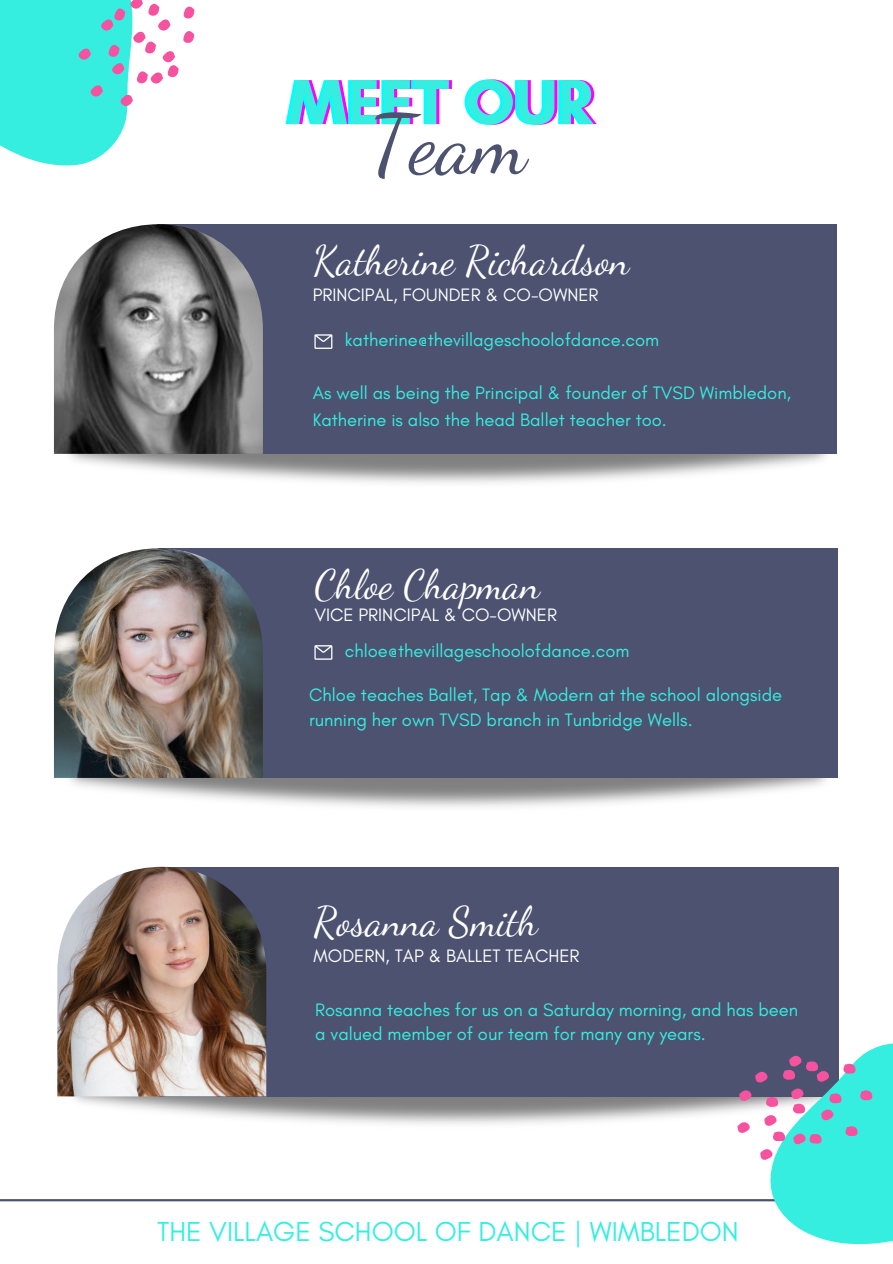
<style>
.page{position:relative;width:893px;height:1264px;background:#fff}
.page>*{position:absolute;margin:0;border:0;box-sizing:border-box;transform-origin:0 0}
.t1{font:82.5px "Dancing Script";color:#4c5270}
.t2{font:700 64.65px "Glacial Indifference";color:#f0f}
.t3{font:40.5px "Dancing Script";color:#fff}
.t4{font:40.35px "Dancing Script";color:#fff}
.t5{font:28.05px "Glacial Indifference";color:#36eee0}
.t6{font:18.3px/23.5px "Glacial Indifference";color:#36eee0}
.t7{font:18.3px "Glacial Indifference";color:#fff}
</style>
<div class="page">
<div style="left:157px;top:224px;width:679px;height:230px;background:#4c5270"></div>
<svg style="left:314px;top:334px;width:18px;height:15px"></svg>
<div style="left:158px;top:548px;width:679px;height:230px;background:#4c5270"></div>
<img style="left:54px;top:548px;width:209px;height:230px">
<img style="left:54px;top:224px;width:209px;height:230px">
<svg style="left:314px;top:645px;width:18px;height:14px"></svg>
<img style="left:63px;top:1096px;width:671px;height:28px">
<div style="left:159px;top:866px;width:679px;height:230px;background:#4c5270"></div>
<img style="left:57px;top:866px;width:209px;height:230px">
<hr style="left:0;top:1199px;width:892px;height:2px;background:#4c5270">
<svg style="left:0;top:0;width:195px;height:166px"></svg>
<svg style="left:734px;top:1013px;width:158px;height:232px"></svg>
<p class="t2" style="left:291px;top:63px;width:306px">MEET OUR</p>
<p class="t1" style="left:369px;top:96px;width:159px">Team</p>
<p class="t3" style="left:313px;top:236px;width:318px">Katherine Richardson</p>
<p class="t7" style="left:313px;top:283px;width:287px">PRINCIPAL, FOUNDER &amp; CO-OWNER</p>
<p class="t6" style="left:345px;top:328px;width:316px">katherine@thevillageschoolofdance.com</p>
<p class="t6" style="left:313px;top:379px;width:479px;line-height:27px">As well as being the Principal &amp; founder of TVSD Wimbledon,<br>Katherine is also the head Ballet teacher too.</p>
<p class="t4" style="left:314px;top:560px;width:227px">Chloe Chapman</p>
<p class="t7" style="left:314px;top:603px;width:244px">VICE PRINCIPAL &amp; CO-OWNER</p>
<p class="t6" style="left:345px;top:638px;width:286px">chloe@thevillageschoolofdance.com</p>
<p class="t6" style="left:309px;top:682px;width:474px;line-height:24.8px">Chloe teaches Ballet, Tap &amp; Modern at the school alongside running her own TVSD branch in Tunbridge Wells.</p>
<p class="t3" style="left:313px;top:897px;width:225px">Rosanna Smith</p>
<p class="t7" style="left:313px;top:945px;width:267px">MODERN, TAP &amp; BALLET TEACHER</p>
<p class="t6" style="left:315px;top:998px;width:484px">Rosanna teaches for us on a Saturday morning, and has been a valued member of our team for many any years.</p>
<p class="t5" style="left:157px;top:1214px;width:583px">THE VILLAGE SCHOOL OF DANCE | WIMBLEDON</p>
</div>
